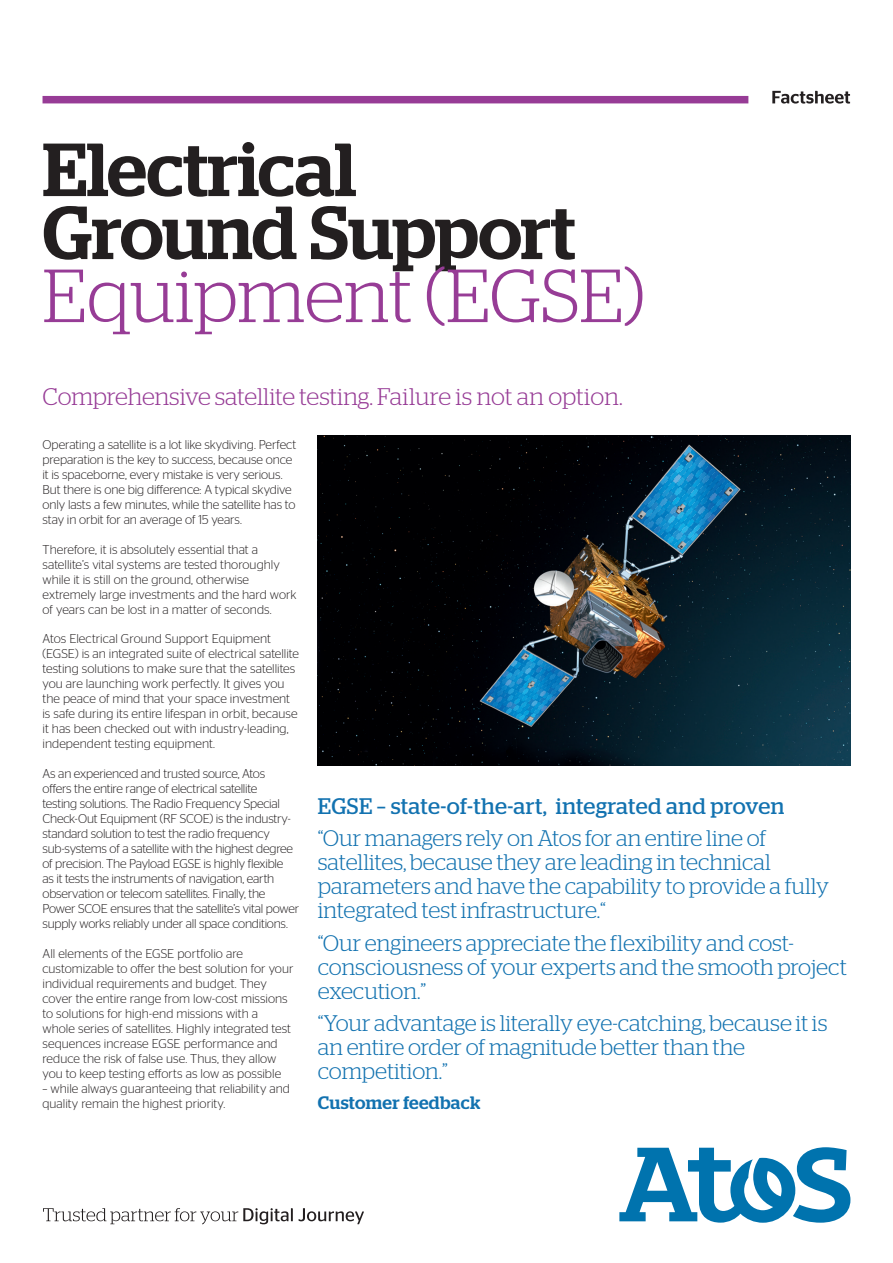
<style>
.page{position:relative;width:893px;height:1263px;background:#fff}
.page>*{position:absolute;margin:0;border:0;box-sizing:border-box;transform-origin:0 0}
.Headline_50pt_Medium{font:500 75px/63px "Stag";letter-spacing:-.01em;color:#231f20}
.Headline_50pt_light{font:300 75px "Stag";letter-spacing:-.005em;color:#973c96}
.Intro_no_line_16pt_l{font:300 24px "Stag";color:#973c96}
._06__Captions___7_5p{font:300 22.5px/24px "Stag";letter-spacing:-.005em;color:#1272b0}
._06__Captions___7_5p-2{font:22.5px "Stag";letter-spacing:.015em;color:#1272b0}
._06__Captions___7_5p-3{font:500 18px "Stag";letter-spacing:.015em;color:#1272b0}
.Body_copy{font:300 12.75px/15px "Stag Sans";letter-spacing:-.005em;color:#231f20}
</style>
<div class="page">
<svg style="left:43px;top:1208px;width:321px;height:16px"></svg>
<div style="left:43px;top:96px;width:705px;height:7px;background:#973c96"></div>
<svg style="left:772px;top:91px;width:78px;height:13px"></svg>
<svg style="left:619px;top:1147px;width:231px;height:76px"></svg>
<img style="left:318px;top:436px;width:532px;height:330px">
<p class="Headline_50pt_Medium" style="left:43px;top:137px;width:534px">Electrical<br>Ground Support</p>
<p class="Headline_50pt_light" style="left:43px;top:253px;width:604px">Equipment (EGSE)</p>
<p class="Intro_no_line_16pt_l" style="left:43px;top:383px;width:582px">Comprehensive satellite testing. Failure is not an option.</p>
<p class="Body_copy" style="left:43px;top:436px;width:255px">Operating a satellite is a lot like skydiving. Perfect preparation is the key to success, because once it is spaceborne, every mistake is very serious.<br>But there is one big difference: A typical skydive only lasts a few minutes, while the satellite has to stay in orbit for an average of 15 years.</p>
<p class="Body_copy" style="left:43px;top:541px;width:256px">Therefore, it is absolutely essential that a satellite’s vital systems are tested thoroughly while it is still on the ground, otherwise extremely large investments and the hard work of years can be lost in a matter of seconds.</p>
<p class="Body_copy" style="left:43px;top:631px;width:258px">Atos Electrical Ground Support Equipment (EGSE) is an integrated suite of electrical satellite testing solutions to make sure that the satellites you are launching work perfectly. It gives you the peace of mind that your space investment is safe during its entire lifespan in orbit, because it has been checked out with industry-leading, independent testing equipment.</p>
<p class="Body_copy" style="left:43px;top:766px;width:258px">As an experienced and trusted source, Atos<br>offers the entire range of electrical satellite<br>testing solutions. The Radio Frequency Special Check-Out Equipment (RF SCOE) is the industry&shy;standard solution to test the radio frequency sub-systems of a satellite with the highest degree of precision. The Payload EGSE is highly flexible<br>as it tests the instruments of navigation, earth observation or telecom satellites. Finally, the Power SCOE ensures that the satellite’s vital power supply works reliably under all space conditions.</p>
<p class="Body_copy" style="left:43px;top:946px;width:252px">All elements of the EGSE portfolio are customizable to offer the best solution for your individual requirements and budget. They cover the entire range from low-cost missions to solutions for high-end missions with a whole series of satellites. Highly integrated test sequences increase EGSE performance and reduce the risk of false use. Thus, they allow you to keep testing efforts as low as possible</p>
<p class="Body_copy" style="left:43px;top:1081px;width:249px">– while always guaranteeing that reliability and quality remain the highest priority.</p>
<p class="_06__Captions___7_5p-2" style="left:318px;top:793px;width:468px">EGSE – state-of-the-art, integrated and proven</p>
<p class="_06__Captions___7_5p" style="left:318px;top:826px;width:513px">“Our managers rely on Atos for an entire line of satellites, because they are leading in technical parameters and have the capability to provide a fully integrated test infrastructure.“</p>
<p class="_06__Captions___7_5p" style="left:318px;top:931px;width:530px">“Our engineers appreciate the flexibility and cost&shy;consciousness of your experts and the smooth project execution.”</p>
<p class="_06__Captions___7_5p" style="left:318px;top:1011px;width:511px">“Your advantage is literally eye-catching, because it is an entire order of magnitude better than the competition.”</p>
<p class="_06__Captions___7_5p-3" style="left:318px;top:1092px;width:164px">Customer feedback</p>
</div>
